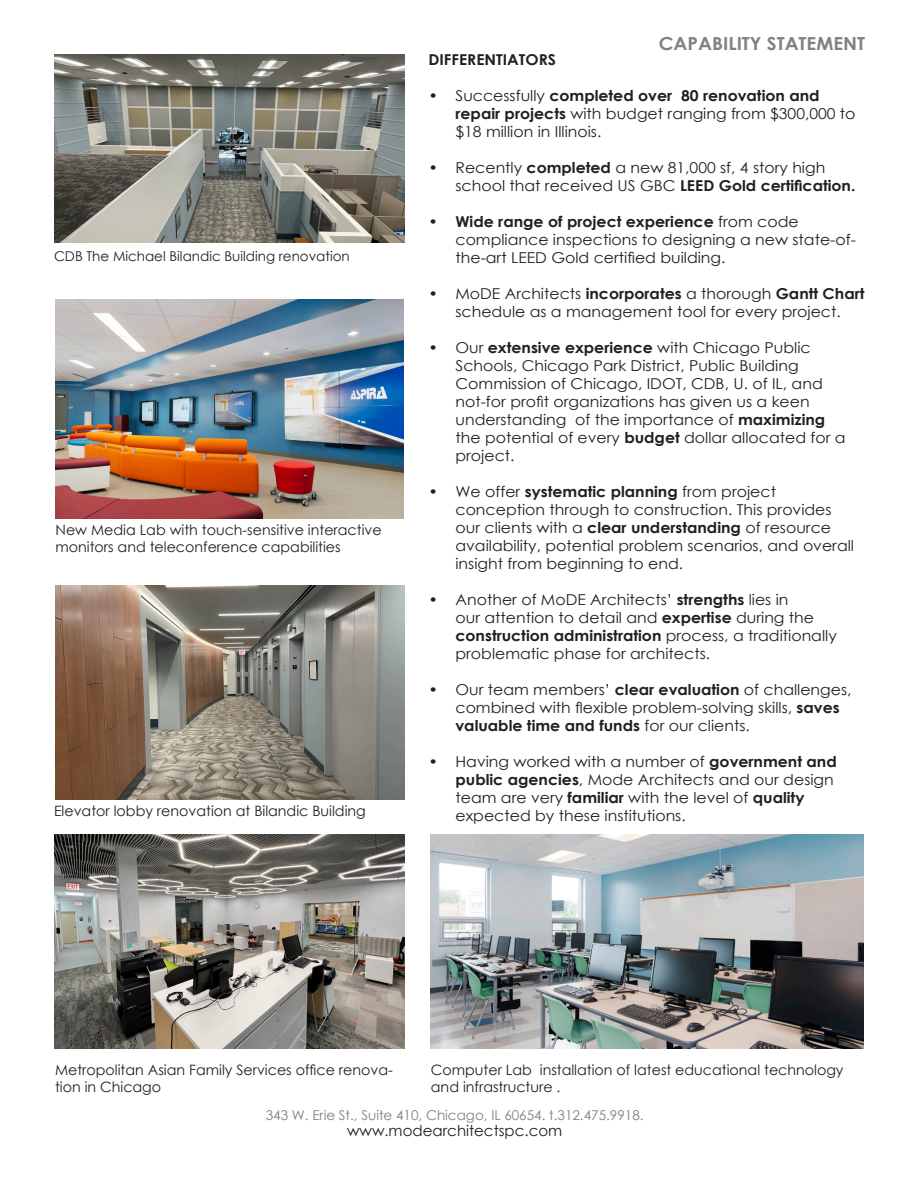
<style>
.page{position:relative;width:918px;height:1188px;background:#fff}
.page>*{position:absolute;margin:0;border:0;box-sizing:border-box;transform-origin:0 0}
.t1{font:700 18px "Century Gothic";color:#808285;scale:1.05 1}
.t2{font:15px/18px "Century Gothic";color:#231f20;scale:1.05 1}
.t3{font:15px "Century Gothic";color:#231f20}
.t4{font:700 15px "Century Gothic";color:#231f20;scale:1.05 1}
.t5{font:14.25px/17.1px "Century Gothic";color:#231f20}
.t6{font:13.5px "Century Gothic";color:#7e8083}
.t7{font:13.5px "Century Gothic";color:#231f20}
.s1{font-weight:700}
</style>
<div class="page">
<img style="left:54px;top:834px;width:350px;height:214px">
<img style="left:55px;top:300px;width:348px;height:219px">
<img style="left:55px;top:585px;width:349px;height:215px">
<img style="left:431px;top:834px;width:433px;height:214px">
<img style="left:54px;top:54px;width:350px;height:189px">
<p class="t7" style="left:54px;top:246px;width:297px">CDB The Michael Bilandic Building renovation</p>
<p class="t5" style="left:55px;top:521px;width:328px">New Media Lab with touch-sensitive interactive monitors and teleconference capabilities</p>
<p class="t5" style="left:54px;top:802px;width:313px">Elevator lobby renovation at Bilandic Building</p>
<p class="t1" style="left:659px;top:30px;width:198px">CAPABILITY STATEMENT</p>
<p class="t4" style="left:428px;top:48px;width:123px">DIFFERENTIATORS</p>
<p class="t2" style="left:455px;top:87px;width:383px;text-indent:-27px">• Successfully <span class="s1">completed over 80 renovation and repair projects</span> with budget ranging from $300,000 to $18 million in Illinois.</p>
<p class="t2" style="left:455px;top:159px;width:382px;text-indent:-27px">• Recently <span class="s1">completed</span> a new 81,000 sf, 4 story high school that received US GBC <span class="s1">LEED Gold certification.</span></p>
<p class="t2" style="left:455px;top:213px;width:383px;text-indent:-27px"><span class="s1">• Wide range of project experience</span> from code compliance inspections to designing a new state-of&shy;the-art LEED Gold certified building.</p>
<p class="t2" style="left:428px;top:285px;width:417px;text-align:center">• MoDE Architects <span class="s1">incorporates</span> a thorough <span class="s1">Gantt Chart </span>schedule as a management tool for every project.</p>
<p class="t2" style="left:455px;top:339px;width:373px;text-indent:-27px">• Our <span class="s1">extensive experience</span> with Chicago Public Schools, Chicago Park District, Public Building Commission of Chicago, IDOT, CDB, U. of IL, and not-for profit organizations has given us a keen understanding of the importance of <span class="s1">maximizing </span>the potential of every <span class="s1">budget</span> dollar allocated for a project.</p>
<p class="t2" style="left:455px;top:483px;width:381px;text-indent:-27px">• We offer <span class="s1">systematic planning</span> from project conception through to construction. This provides our clients with a <span class="s1">clear understanding</span> of resource availability, potential problem scenarios, and overall insight from beginning to end.</p>
<p class="t2" style="left:455px;top:591px;width:365px;text-indent:-27px">• Another of MoDE Architects’ <span class="s1">strengths</span> lies in<br>our attention to detail and <span class="s1">expertise</span> during the <span class="s1">construction administration</span> process, a traditionally problematic phase for architects.</p>
<p class="t2" style="left:455px;top:681px;width:379px;text-indent:-27px">• Our team members’ <span class="s1">clear evaluation</span> of challenges, combined with flexible problem-solving skills, <span class="s1">saves valuable time and funds</span> for our clients.</p>
<p class="t2" style="left:455px;top:753px;width:365px;text-indent:-27px">• Having worked with a number of <span class="s1">government and public agencies</span>, Mode Architects and our design team are very <span class="s1">familiar</span> with the level of <span class="s1">quality </span>expected by these institutions.</p>
<p class="t5" style="left:55px;top:1061px;width:339px">Metropolitan Asian Family Services office renova&shy;tion in Chicago</p>
<p class="t5" style="left:431px;top:1061px;width:414px">Computer Lab installation of latest educational technology and infrastructure .</p>
<p class="t6" style="left:266px;top:1106px;width:379px">343 W. Erie St., Suite 410, Chicago, IL 60654. t.312.475.9918.</p>
<p class="t3" style="left:347px;top:1120px;width:217px">www.modearchitectspc.com</p>
</div>
